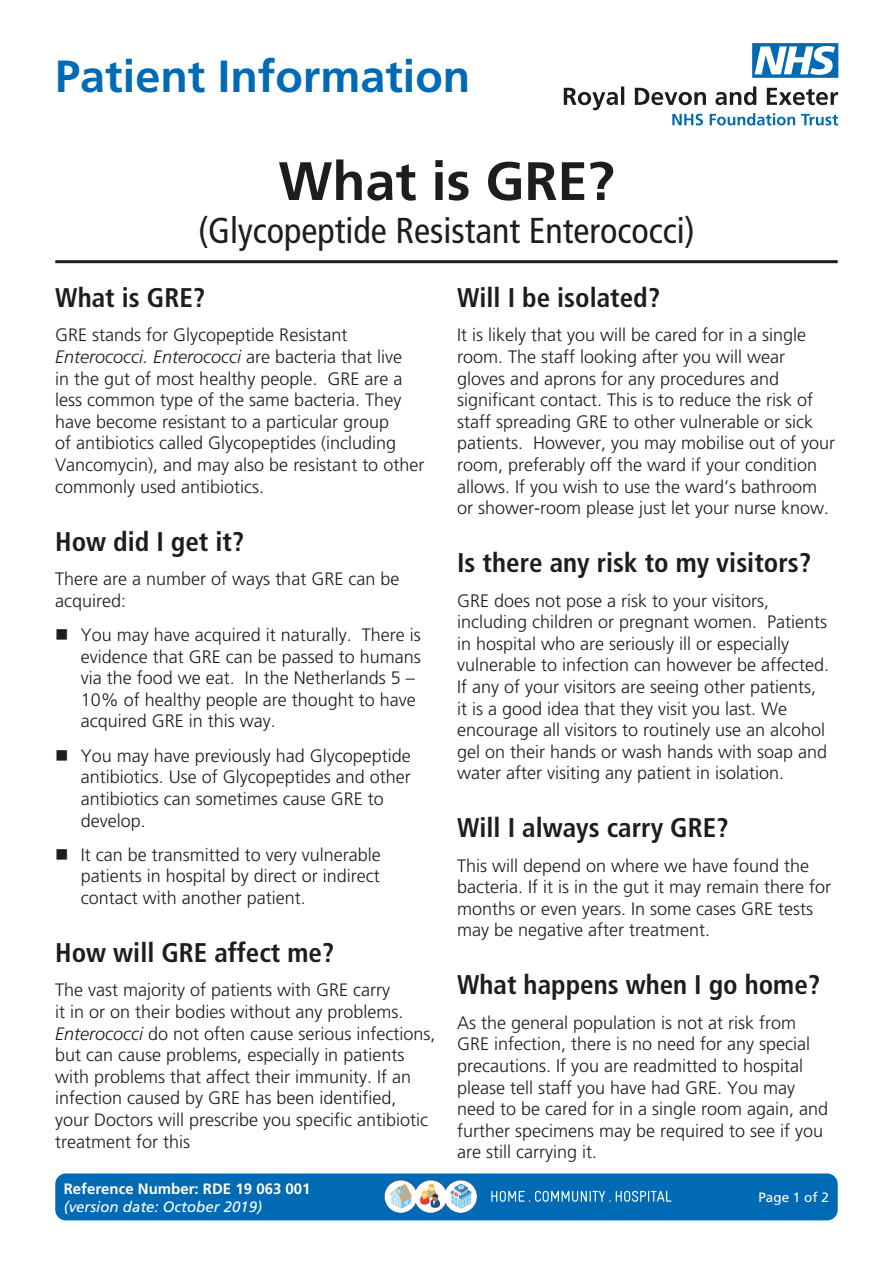
<style>
.page{position:relative;width:893px;height:1263px;background:#fff}
.page>*{position:absolute;margin:0;border:0;box-sizing:border-box;transform-origin:0 0}
.t1{font:700 54px "Frutiger 65";color:#1d1d1b}
.t2{font:700 45px "Frutiger 65";color:#006ab5}
.t3{font:condensed 36px "Frutiger";color:#1d1d1b}
.t4{font:700 condensed 27px "Frutiger 67";color:#1d1d1b}
.t5{font:300 18px/21.6px "Frutiger 45";color:#1d1d1b}
.t6{font:italic 300 18px "Frutiger 46";color:#1d1d1b}
.t7{font:700 15px "Frutiger 65";color:#fff}
.t8{font:italic 15px "Frutiger 56";color:#fff}
.t9{font:13.5px "Frutiger 55 Roman";color:#fff}
.s1{font-family:"Frutiger 45";font-style:normal}
.s2{font-family:"Frutiger 46";font-style:italic}
</style>
<div class="page">
<div style="left:55px;top:1173px;width:783px;height:47px;background:#006ab5;border-radius:11px"></div>
<svg style="left:384px;top:1180px;width:93px;height:33px;background:#acc4d4"></svg>
<svg style="left:491px;top:1191px;width:180px;height:11px"></svg>
<svg style="left:564px;top:86px;width:274px;height:39px"></svg>
<svg style="left:752px;top:43px;width:86px;height:35px"></svg>
<hr style="left:55px;top:260px;width:783px;height:3px;background:#1d1d1b">
<h2 class="t2" style="left:55px;top:50px;width:417px">Patient Information</h2>
<h1 class="t1" style="left:278px;top:149px;width:338px">What is GRE?</h1>
<h3 class="t3" style="left:198px;top:210px;width:498px">(Glycopeptide Resistant Enterococci)</h3>
<h3 class="t4" style="left:55px;top:282px;width:152px">What is GRE?</h3>
<p class="t5" style="left:55px;top:324px;width:294px">GRE stands for Glycopeptide Resistant</p>
<p class="t6" style="left:55px;top:346px;width:348px">Enterococci. Enterococci <span class="s1">are bacteria that live</span></p>
<p class="t5" style="left:55px;top:368px;width:371px">in the gut of most healthy people. GRE are a less common type of the same bacteria. They have become resistant to a particular group<br>of antibiotics called Glycopeptides (including Vancomycin), and may also be resistant to other commonly used antibiotics.</p>
<h3 class="t4" style="left:55px;top:525px;width:191px">How did I get it?</h3>
<p class="t5" style="left:55px;top:568px;width:346px">There are a number of ways that GRE can be acquired:</p>
<p class="t5" style="left:81px;top:624px;width:342px">You may have acquired it naturally. There is evidence that GRE can be passed to humans via the food we eat. In the Netherlands 5 – 10% of healthy people are thought to have acquired GRE in this way.</p>
<p class="t5" style="left:81px;top:745px;width:332px">You may have previously had Glycopeptide antibiotics. Use of Glycopeptides and other antibiotics can sometimes cause GRE to develop.</p>
<p class="t5" style="left:81px;top:844px;width:301px;text-align:justify">It can be transmitted to very vulnerable patients in hospital by direct or indirect contact with another patient.</p>
<h3 class="t4" style="left:55px;top:936px;width:281px">How will GRE affect me?</h3>
<p class="t5" style="left:55px;top:979px;width:382px">The vast majority of patients with GRE carry<br>it in or on their bodies without any problems.<br><span class="s2">Enterococci</span> do not often cause serious infections, but can cause problems, especially in patients with problems that affect their immunity. If an infection caused by GRE has been identified,<br>your Doctors will prescribe you specific antibiotic treatment for this</p>
<h3 class="t4" style="left:457px;top:282px;width:205px">Will I be isolated?</h3>
<p class="t5" style="left:457px;top:324px;width:380px">It is likely that you will be cared for in a single room. The staff looking after you will wear gloves and aprons for any procedures and significant contact. This is to reduce the risk of staff spreading GRE to other vulnerable or sick patients. However, you may mobilise out of your room, preferably off the ward if your condition allows. If you wish to use the ward’s bathroom or shower-room please just let your nurse know.</p>
<h3 class="t4" style="left:457px;top:547px;width:356px">Is there any risk to my visitors?</h3>
<p class="t5" style="left:457px;top:589px;width:374px">GRE does not pose a risk to your visitors, including children or pregnant women. Patients in hospital who are seriously ill or especially vulnerable to infection can however be affected.<br>If any of your visitors are seeing other patients, it is a good idea that they visit you last. We encourage all visitors to routinely use an alcohol gel on their hands or wash hands with soap and water after visiting any patient in isolation.</p>
<h3 class="t4" style="left:457px;top:812px;width:273px">Will I always carry GRE?</h3>
<p class="t5" style="left:457px;top:854px;width:375px">This will depend on where we have found the bacteria. If it is in the gut it may remain there for months or even years. In some cases GRE tests may be negative after treatment.</p>
<h3 class="t4" style="left:457px;top:969px;width:365px">What happens when I go home?</h3>
<p class="t5" style="left:457px;top:1012px;width:373px">As the general population is not at risk from GRE infection, there is no need for any special precautions. If you are readmitted to hospital please tell staff you have had GRE. You may need to be cared for in a single room again, and further specimens may be required to see if you are still carrying it.</p>
<p class="t7" style="left:64px;top:1179px;width:248px">Reference Number: RDE 19 063 001</p>
<p class="t8" style="left:64px;top:1197px;width:200px">(version date: October 2019)</p>
<p class="t9" style="left:758px;top:1189px;width:72px">Page 1 of 2</p>
</div>
